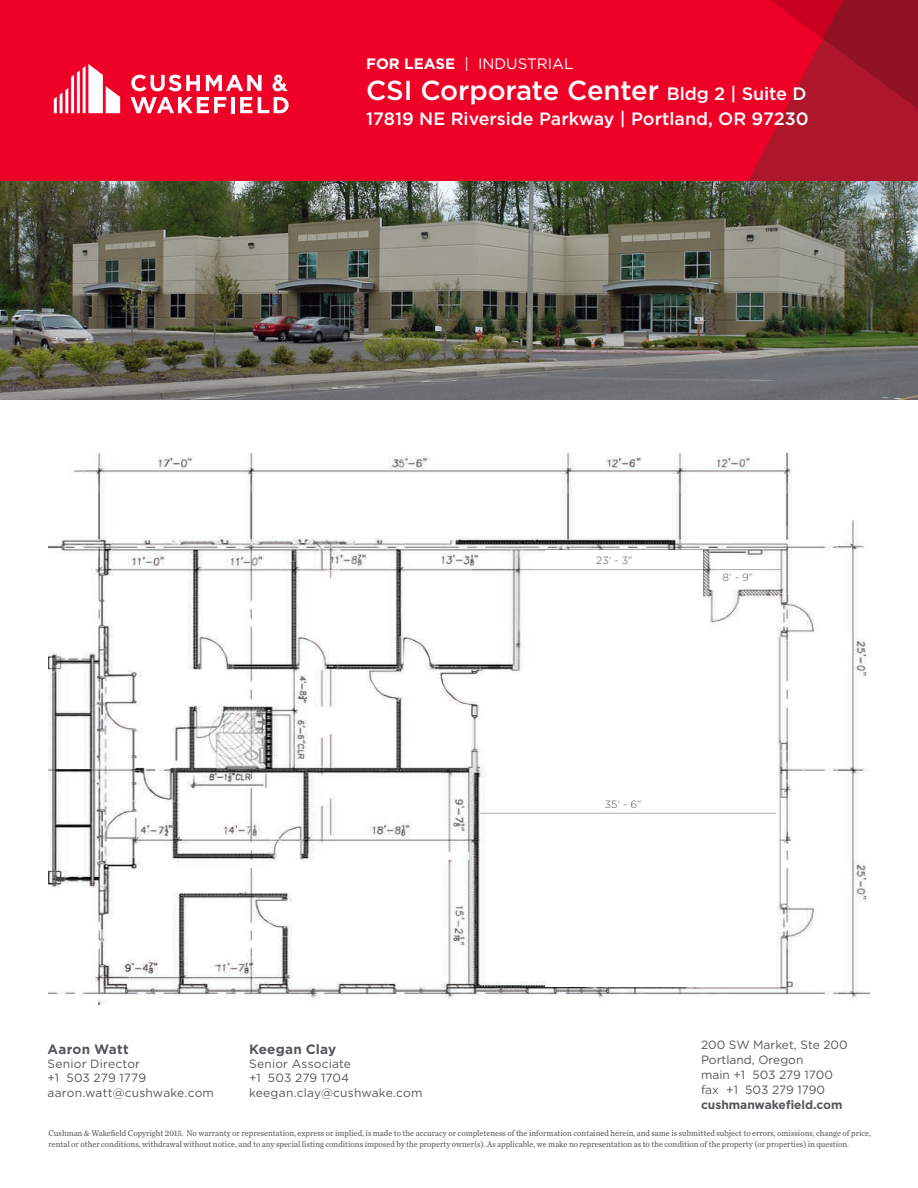
<style>
.page{position:relative;width:918px;height:1188px;background:#fff}
.page>*{position:absolute;margin:0;border:0;box-sizing:border-box;transform-origin:0 0}
.t1{font:500 27.45px "Gotham";letter-spacing:-.005em;color:#fff}
.t2{font:500 17.85px "Gotham";color:#fff}
.t3{font:15.15px "Gotham";color:#fff}
.Broker_Name{font:700 13.5px "Gotham";letter-spacing:.015em;color:#54575a}
.Broker_Contact_Small{font:12px/14.4px "Gotham";letter-spacing:.015em;color:#54575a}
.Company_Address_Text{font:12px/15px "Gotham";color:#54575a}
.URL{font:700 12px "Gotham";color:#54575a}
.Body_Text{font:300 10.5px "Gotham";color:#54575a}
.disclaimer{font:8.7px/10.4px "Chronicle Text G2";color:#54575a;scale:.95 1}
.s1{font-weight:700}
.s2{font-size:18px}
</style>
<div class="page">
<img style="left:0;top:181px;width:918px;height:218px">
<div style="left:0;top:0;width:918px;height:181px;background:#ef0027"></div>
<svg style="left:748px;top:0;width:170px;height:181px"></svg>
<svg style="left:54px;top:64px;width:66px;height:49px"></svg>
<hr style="left:231px;top:97px;width:4px;height:16px;background:#fff">
<svg style="left:240px;top:97px;width:12px;height:16px"></svg>
<svg style="left:258px;top:97px;width:31px;height:16px"></svg>
<svg style="left:131px;top:75px;width:69px;height:16px"></svg>
<svg style="left:206px;top:75px;width:56px;height:16px"></svg>
<svg style="left:131px;top:97px;width:95px;height:16px"></svg>
<svg style="left:272px;top:75px;width:16px;height:16px"></svg>
<img style="left:48px;top:453px;width:822px;height:551px">
<div style="left:545px;top:551px;width:158px;height:436px;background:#fff"></div>
<hr style="left:780px;top:740px;width:1px;height:169px;background:#54575a">
<hr style="left:480px;top:813px;width:296px;height:1px;background:#54575a">
<hr style="left:472px;top:569px;width:309px;height:1px;background:#54575a">
<h3 class="t3" style="left:366px;top:54px;width:209px"><span class="s1">FOR LEASE</span> | INDUSTRIAL</h3>
<h1 class="t1" style="left:366px;top:72px;width:442px">CSI Corporate Center <span class="s2">Bldg 2 | Suite D</span></h1>
<h2 class="t2" style="left:366px;top:107px;width:444px">17819 NE Riverside Parkway | Portland, OR 97230</h2>
<p class="Broker_Name" style="left:48px;top:1040px;width:83px">Aaron Watt</p>
<p class="Broker_Contact_Small" style="left:48px;top:1056px;width:168px">Senior Director<br>+1 503 279 1779 aaron.watt@cushwake.com</p>
<p class="Broker_Name" style="left:249px;top:1040px;width:88px">Keegan Clay</p>
<p class="Broker_Contact_Small" style="left:249px;top:1056px;width:175px">Senior Associate<br>+1 503 279 1704 keegan.clay@cushwake.com</p>
<p class="Body_Text" style="left:596px;top:554px;width:38px">23’ - 3”</p>
<p class="Body_Text" style="left:723px;top:571px;width:32px">8’ - 9”</p>
<p class="Body_Text" style="left:605px;top:797px;width:38px">35’ - 6”</p>
<p class="Company_Address_Text" style="left:701px;top:1037px;width:148px">200 SW Market, Ste 200<br>Portland, Oregon<br>main +1 503 279 1700 fax +1 503 279 1790</p>
<p class="URL" style="left:701px;top:1096px;width:143px">cushmanwakefield.com</p>
<p class="disclaimer" style="left:48px;top:1128px;width:867px">Cushman &amp; Wakefield Copyright 2015. No warranty or representation, express or implied, is made to the accuracy or completeness of the information contained herein, and same is submitted subject to errors, omissions, change of price, rental or other conditions, withdrawal without notice, and to any special listing conditions imposed by the property owner(s). As applicable, we make no representation as to the condition of the property (or properties) in question.</p>
</div>
